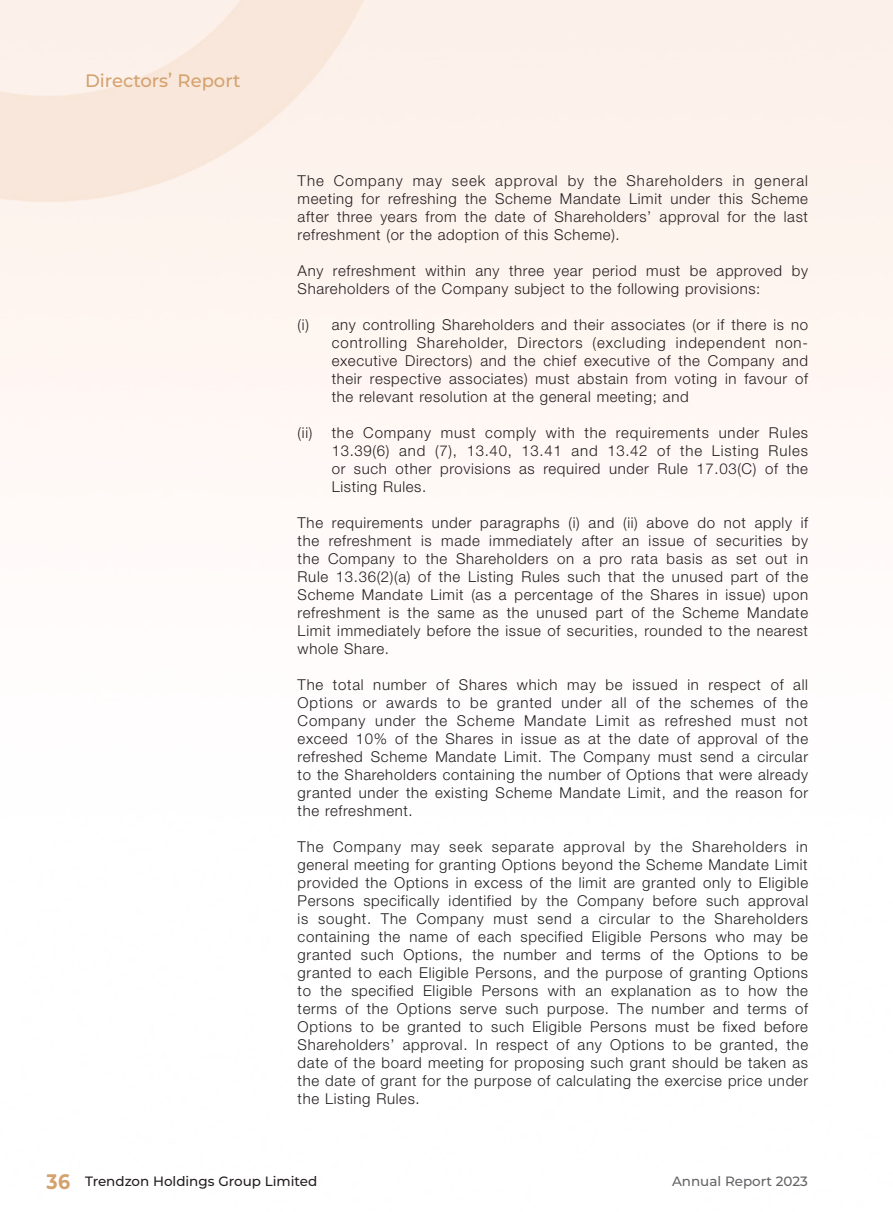
<style>
.page{position:relative;width:893px;height:1212px;background:#fff}
.page>*{position:absolute;margin:0;border:0;box-sizing:border-box;transform-origin:0 0}
.t1{font:500 18px "Montserrat";color:#d4a26e}
.Body_Text{font:300 15px/18px "Helvetica Neue LT Std";letter-spacing:.045em;color:#231f20;text-align:justify}
.t2{font:500 13.5px "Montserrat";letter-spacing:-.005em;color:#231f20}
.t3{font:500 13.5px "Montserrat";letter-spacing:-.005em;color:#636366}
.s1{font-weight:700;font-size:21px;color:#d4a26e}
</style>
<div class="page">
<p class="t1" style="left:85px;top:68px;width:157px">Directors’ Report</p>
<p class="Body_Text" style="left:298px;top:172px;width:512px">The Company may seek approval by the Shareholders in general meeting for refreshing the Scheme Mandate Limit under this Scheme after three years from the date of Shareholders’ approval for the last refreshment (or the adoption of this Scheme).</p>
<p class="Body_Text" style="left:298px;top:262px;width:512px">Any refreshment within any three year period must be approved by<br>Shareholders of the Company subject to the following provisions:</p>
<p class="Body_Text" style="left:332px;top:316px;width:478px;text-indent:-34px">(i) any controlling Shareholders and their associates (or if there is no controlling Shareholder, Directors (excluding independent non&shy;executive Directors) and the chief executive of the Company and their respective associates) must abstain from voting in favour of the relevant resolution at the general meeting; and</p>
<p class="Body_Text" style="left:298px;top:424px;width:16px">(ii)</p>
<p class="Body_Text" style="left:332px;top:424px;width:478px">the Company must comply with the requirements under Rules 13.39(6) and (7), 13.40, 13.41 and 13.42 of the Listing Rules or such other provisions as required under Rule 17.03(C) of the Listing Rules.</p>
<p class="Body_Text" style="left:298px;top:514px;width:512px">The requirements under paragraphs (i) and (ii) above do not apply if the refreshment is made immediately after an issue of securities by the Company to the Shareholders on a pro rata basis as set out in Rule 13.36(2)(a) of the Listing Rules such that the unused part of the Scheme Mandate Limit (as a percentage of the Shares in issue) upon refreshment is the same as the unused part of the Scheme Mandate Limit immediately before the issue of securities, rounded to the nearest whole Share.</p>
<p class="Body_Text" style="left:298px;top:676px;width:512px">The total number of Shares which may be issued in respect of all Options or awards to be granted under all of the schemes of the Company under the Scheme Mandate Limit as refreshed must not exceed 10% of the Shares in issue as at the date of approval of the refreshed Scheme Mandate Limit. The Company must send a circular to the Shareholders containing the number of Options that were already granted under the existing Scheme Mandate Limit, and the reason for the refreshment.</p>
<p class="Body_Text" style="left:298px;top:838px;width:512px">The Company may seek separate approval by the Shareholders in general meeting for granting Options beyond the Scheme Mandate Limit provided the Options in excess of the limit are granted only to Eligible Persons specifically identified by the Company before such approval is sought. The Company must send a circular to the Shareholders containing the name of each specified Eligible Persons who may be granted such Options, the number and terms of the Options to be granted to each Eligible Persons, and the purpose of granting Options to the specified Eligible Persons with an explanation as to how the terms of the Options serve such purpose. The number and terms of Options to be granted to such Eligible Persons must be fixed before Shareholders’ approval. In respect of any Options to be granted, the date of the board meeting for proposing such grant should be taken as the date of grant for the purpose of calculating the exercise price under the Listing Rules.</p>
<p class="t2" style="left:46px;top:1172px;width:272px"><span class="s1">36</span> Trendzon Holdings Group Limited</p>
<p class="t3" style="left:672px;top:1172px;width:137px">Annual Report 2023</p>
</div>
